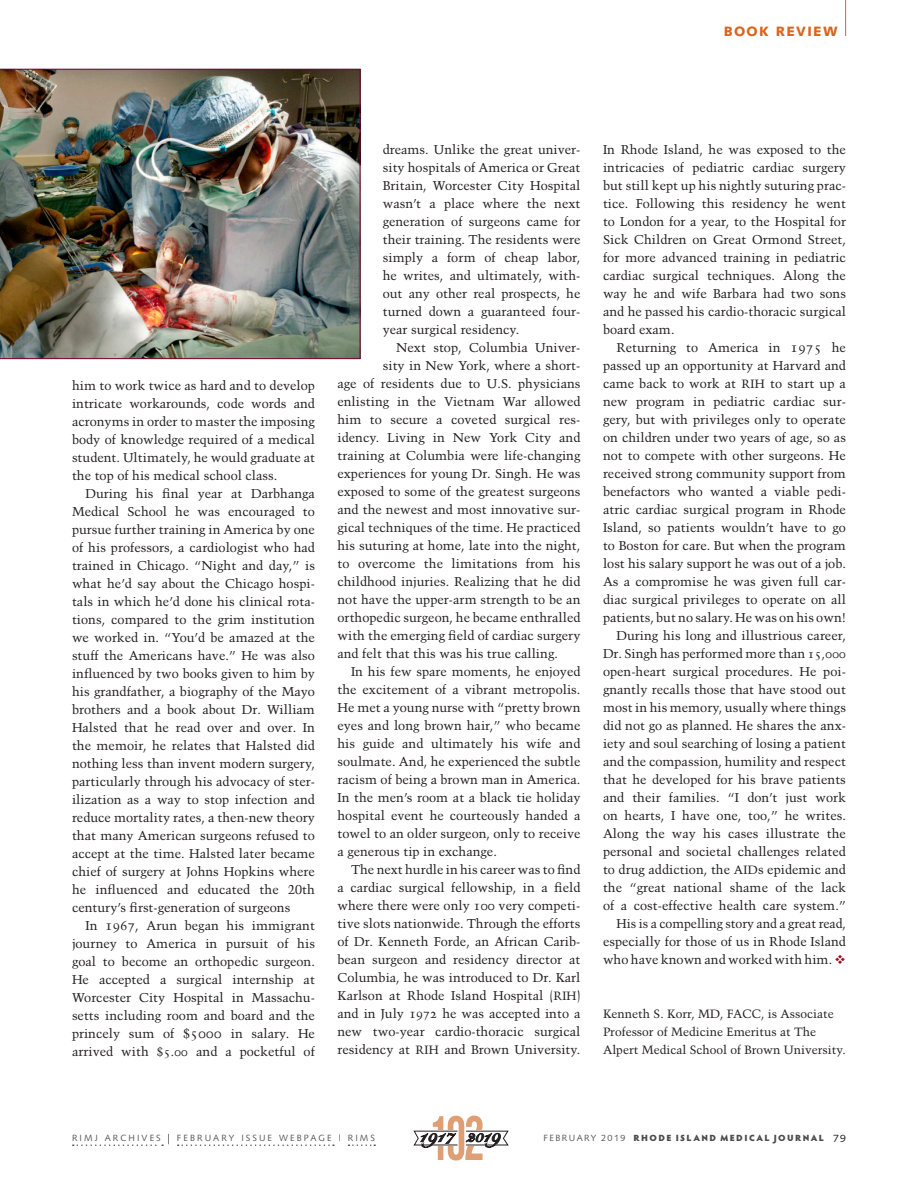
<style>
.page{position:relative;width:918px;height:1188px;background:#fff}
.page>*{position:absolute;margin:0;border:0;box-sizing:border-box;transform-origin:0 0}
.dept_orange{font:900 13.5px "Syntax";letter-spacing:.1em;color:#dc641c}
.clinical_text__9_12{font:12.75px/18px "Trump Mediaeval";color:#231f20;text-align:justify}
.clinical_Fine_print{font:12px/18px "Trump Mediaeval";color:#231f20}
.t1{font:900 9px "Hypatia Sans Pro";letter-spacing:.16em;color:#4b4c4d}
.t2{font:9px "Syntax";letter-spacing:.23em;color:#57585a}
.s1{font-family:"Trump Mediaeval SC";font-size:13.5px}
.s2{font-family:"Trump Mediaeval SC"}
.s3{font-size:12px}
.s4{font-family:"Trump Mediaeval SC";font-size:12px}
.s5{color:#9d061f}
.s6{font-size:13.5px;color:#231f20}
.s7{font-family:"Syntax";font-weight:400;color:#57585a}
.s8{font-family:"Syntax";font-weight:400;font-size:10.5px;color:#231f20}
</style>
<div class="page">
<hr style="left:845px;top:0;width:1px;height:36px;background:#dc641c">
<img style="left:0;top:69px;width:360px;height:290px">
<svg style="left:73px;top:1144px;width:90px;height:2px"></svg>
<svg style="left:178px;top:1144px;width:156px;height:2px"></svg>
<svg style="left:349px;top:1144px;width:26px;height:2px"></svg>
<svg style="left:413px;top:1116px;width:96px;height:45px"></svg>
<p class="dept_orange" style="left:724px;top:23px;width:116px">BOOK REVIEW</p>
<p class="clinical_text__9_12" style="left:72px;top:376px;width:245px">him to work twice as hard and to develop intricate workarounds, code words and acronyms in order to master the imposing body of knowledge required of a medical student. Ultimately, he would graduate at the top of his medical school class.</p>
<p class="clinical_text__9_12" style="left:72px;top:484px;width:245px;text-indent:14px">During his final year at Darbhanga Medical School he was encouraged to pursue further training in America by one of his professors, a cardiologist who had trained in Chicago. “Night and day,” is what he’d say about the Chicago hospi&shy;tals in which he’d done his clinical rota&shy;tions, compared to the grim institution we worked in. “You’d be amazed at the stuff the Americans have.” He was also influenced by two books given to him by his grandfather, a biography of the Mayo brothers and a book about Dr. William Halsted that he read over and over. In the memoir, he relates that Halsted did nothing less than invent modern surgery, particularly through his advocacy of ster&shy;ilization as a way to stop infection and reduce mortality rates, a then-new theory that many American surgeons refused to accept at the time. Halsted later became chief of surgery at Johns Hopkins where he influenced and educated the 20th century’s first-generation of surgeons</p>
<p class="clinical_text__9_12" style="left:72px;top:916px;width:245px;text-indent:14px">In <span class="s1">1967</span>, Arun began his immigrant journey to America in pursuit of his goal to become an orthopedic surgeon.<br>He accepted a surgical internship at Worcester City Hospital in Massachu&shy;setts including room and board and the princely sum of <span class="s2">$</span><span class="s1">5000</span> in salary. He arrived with <span class="s3">$</span><span class="s4">5.00</span> and a pocketful of</p>
<p class="clinical_text__9_12" style="left:383px;top:140px;width:199px">dreams. Unlike the great univer&shy;sity hospitals of America or Great Britain, Worcester City Hospital wasn’t a place where the next generation of surgeons came for their training. The residents were simply a form of cheap labor, he writes, and ultimately, with&shy;out any other real prospects, he turned down a guaranteed four&shy;year surgical residency.</p>
<p class="clinical_text__9_12" style="left:396px;top:338px;width:186px">Next stop, Columbia Univer-</p>
<p class="clinical_text__9_12" style="left:383px;top:356px;width:199px">sity in New York, where a short-</p>
<p class="clinical_text__9_12" style="left:338px;top:374px;width:245px">age of residents due to U.S. physicians</p>
<p class="clinical_text__9_12" style="left:338px;top:392px;width:244px">enlisting in the Vietnam War allowed</p>
<p class="clinical_text__9_12" style="left:338px;top:410px;width:245px">him to secure a coveted surgical res-</p>
<p class="clinical_text__9_12" style="left:338px;top:428px;width:245px">idency. Living in New York City and</p>
<p class="clinical_text__9_12" style="left:338px;top:446px;width:244px">training at Columbia were life-changing</p>
<p class="clinical_text__9_12" style="left:338px;top:464px;width:244px">experiences for young Dr. Singh. He was</p>
<p class="clinical_text__9_12" style="left:338px;top:482px;width:245px">exposed to some of the greatest surgeons</p>
<p class="clinical_text__9_12" style="left:338px;top:500px;width:245px">and the newest and most innovative sur-</p>
<p class="clinical_text__9_12" style="left:338px;top:518px;width:245px">gical techniques of the time. He practiced</p>
<p class="clinical_text__9_12" style="left:338px;top:536px;width:244px">his suturing at home, late into the night,</p>
<p class="clinical_text__9_12" style="left:338px;top:554px;width:245px">to overcome the limitations from his</p>
<p class="clinical_text__9_12" style="left:338px;top:572px;width:245px">childhood injuries. Realizing that he did</p>
<p class="clinical_text__9_12" style="left:338px;top:590px;width:244px">not have the upper-arm strength to be an</p>
<p class="clinical_text__9_12" style="left:338px;top:608px;width:245px">orthopedic surgeon, he became enthralled</p>
<p class="clinical_text__9_12" style="left:338px;top:626px;width:245px">with the emerging field of cardiac surgery</p>
<p class="clinical_text__9_12" style="left:338px;top:644px;width:222px">and felt that this was his true calling.</p>
<p class="clinical_text__9_12" style="left:338px;top:662px;width:245px;text-indent:14px">In his few spare moments, he enjoyed the excitement of a vibrant metropolis.<br>He met a young nurse with “pretty brown eyes and long brown hair,” who became his guide and ultimately his wife and soulmate. And, he experienced the subtle racism of being a brown man in America.<br>In the men’s room at a black tie holiday hospital event he courteously handed a towel to an older surgeon, only to receive a generous tip in exchange.</p>
<p class="clinical_text__9_12" style="left:338px;top:860px;width:245px;text-indent:14px">The next hurdle in his career was to find a cardiac surgical fellowship, in a field where there were only <span class="s2">100</span> very competi&shy;tive slots nationwide. Through the efforts of Dr. Kenneth Forde, an African Carib&shy;bean surgeon and residency director at Columbia, he was introduced to Dr. Karl Karlson at Rhode Island Hospital (<span class="s3">RIH</span>) and in July <span class="s2">1972</span> he was accepted into a new two-year cardio-thoracic surgical residency at <span class="s3">RIH</span> and Brown University.</p>
<p class="clinical_text__9_12" style="left:603px;top:140px;width:245px">In Rhode Island, he was exposed to the intricacies of pediatric cardiac surgery but still kept up his nightly suturing prac&shy;tice. Following this residency he went to London for a year, to the Hospital for Sick Children on Great Ormond Street, for more advanced training in pediatric cardiac surgical techniques. Along the way he and wife Barbara had two sons and he passed his cardio-thoracic surgical board exam.</p>
<p class="clinical_text__9_12" style="left:603px;top:338px;width:245px;text-indent:14px">Returning to America in <span class="s1">1975</span> he passed up an opportunity at Harvard and came back to work at <span class="s3">RIH</span> to start up a new program in pediatric cardiac sur&shy;gery, but with privileges only to operate on children under two years of age, so as not to compete with other surgeons. He received strong community support from benefactors who wanted a viable pedi&shy;atric cardiac surgical program in Rhode Island, so patients wouldn’t have to go to Boston for care. But when the program lost his salary support he was out of a job.<br>As a compromise he was given full car&shy;diac surgical privileges to operate on all patients, but no salary. He was on his own!</p>
<p class="clinical_text__9_12" style="left:603px;top:626px;width:245px;text-indent:14px">During his long and illustrious career, Dr. Singh has performed more than <span class="s4">15,000 </span>open-heart surgical procedures. He poi&shy;gnantly recalls those that have stood out most in his memory, usually where things did not go as planned. He shares the anx&shy;iety and soul searching of losing a patient and the compassion, humility and respect that he developed for his brave patients and their families. “I don’t just work on hearts, I have one, too,” he writes.<br>Along the way his cases illustrate the personal and societal challenges related to drug addiction, the <span class="s3">AID</span>s epidemic and the “great national shame of the lack of a cost-effective health care system.”</p>
<p class="clinical_text__9_12" style="left:603px;top:914px;width:245px;text-indent:14px">His is a compelling story and a great read, especially for those of us in Rhode Island who have known and worked with him. <span class="s5">❖</span></p>
<p class="clinical_Fine_print" style="left:603px;top:1004px;width:244px">Kenneth S. Korr, MD, FACC, is Associate<br>Professor of Medicine Emeritus at The<br>Alpert Medical School of Brown University.</p>
<p class="t2" style="left:72px;top:1132px;width:305px">RIMJ ARCHIVES <span class="s6">|</span> FEBRUARY ISSUE WEBPAGE | RIMS</p>
<p class="t1" style="left:544px;top:1131px;width:304px"><span class="s7">FEBRUARY 2019</span> RHODE ISLAND MEDICAL JOURNAL <span class="s8">79</span></p>
</div>
